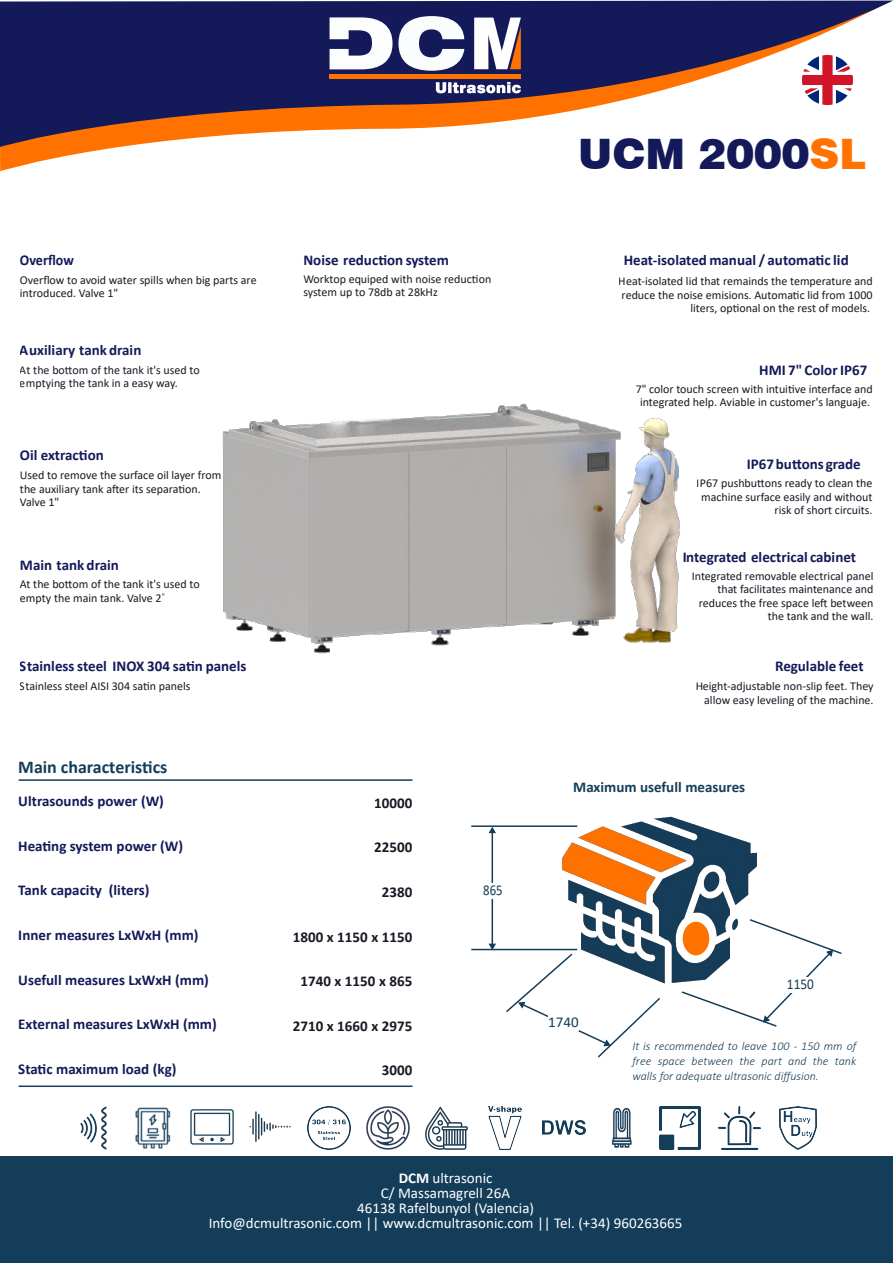
<style>
.page{position:relative;width:893px;height:1263px;background:#fff}
.page>*{position:absolute;margin:0;border:0;box-sizing:border-box;transform-origin:0 0}
.t1{font:900 42px "Swiss 721 BT";color:#141a59}
.t2{font:700 18px "Calibri";color:#143d59}
.t3{font:700 15px "Calibri";color:#141a59}
.t4{font:15px/15px "Calibri";color:#fff;text-align:center}
.t5{font:700 15px "Calibri";letter-spacing:.005em;color:#171a23}
.t6{font:700 15px "Calibri";color:#143d59}
.t7{font:700 15px "Calibri";color:#141a59;scale:.94 1}
.t8{font:15px "Calibri";letter-spacing:.005em;color:#143d59;scale:.88 1}
.t9{font:15px "Calibri";letter-spacing:.005em;color:#143d59}
.t10{font:15px "Calibri";letter-spacing:.005em;color:#143d59;scale:.85 1}
.t11{font:12px/13.5px "Calibri";color:#171a23}
.t12{font:italic 300 12px/15px "Calibri";letter-spacing:.005em;color:#143d59;text-align:justify}
.s1{color:#ff7200}
.s2{font-weight:700}
</style>
<div class="page">
<svg style="left:0;top:147px;width:119px;height:24px"></svg>
<svg style="left:0;top:1px;width:892px;height:146px;fill:#141a59"></svg>
<svg style="left:330px;top:17px;width:62px;height:52px"></svg>
<svg style="left:398px;top:16px;width:66px;height:55px"></svg>
<svg style="left:474px;top:18px;width:47px;height:51px"></svg>
<svg style="left:436px;top:82px;width:85px;height:11px"></svg>
<hr style="left:330px;top:74px;width:191px;height:4px;background:#ff7200">
<img style="left:803px;top:56px;width:49px;height:49px">
<div style="left:0;top:1157px;width:893px;height:106px;background:#143d59"></div>
<img style="left:81px;top:1107px;width:26px;height:42px">
<img style="left:191px;top:1109px;width:42px;height:36px">
<img style="left:308px;top:1107px;width:42px;height:42px">
<img style="left:425px;top:1107px;width:42px;height:42px">
<img style="left:135px;top:1107px;width:36px;height:42px">
<img style="left:249px;top:1112px;width:42px;height:30px">
<img style="left:367px;top:1107px;width:42px;height:42px">
<img style="left:488px;top:1107px;width:34px;height:42px">
<img style="left:612px;top:1107px;width:20px;height:41px">
<img style="left:542px;top:1120px;width:43px;height:14px">
<img style="left:718px;top:1107px;width:42px;height:42px">
<img style="left:660px;top:1107px;width:41px;height:42px">
<img style="left:779px;top:1107px;width:38px;height:42px">
<img style="left:222px;top:403px;width:459px;height:251px">
<img style="left:532px;top:816px;width:225px;height:168px">
<svg style="left:506px;top:952px;width:156px;height:106px"></svg>
<hr style="left:471px;top:825px;width:106px;height:2px;background:#143d59">
<hr style="left:471px;top:949px;width:106px;height:1px;background:#143d59">
<hr style="left:492px;top:831px;width:1px;height:115px;background:#143d59">
<svg style="left:489px;top:827px;width:7px;height:6px"></svg>
<svg style="left:489px;top:944px;width:7px;height:5px"></svg>
<svg style="left:680px;top:918px;width:162px;height:109px"></svg>
<div style="left:683px;top:922px;width:26px;height:33px;background:#ff7200;border-radius:50%"></div>
<div style="left:483px;top:883px;width:20px;height:15px;background:#fff"></div>
<div style="left:787px;top:978px;width:27px;height:15px;background:#fff"></div>
<div style="left:548px;top:1016px;width:31px;height:15px;background:#fff"></div>
<hr style="left:19px;top:779px;width:393px;height:2px;background:#143d59">
<hr style="left:19px;top:1085px;width:393px;height:2px;background:#143d59">
<p class="t7" style="left:20px;top:254px;width:59px">Overflow</p>
<p class="t11" style="left:20px;top:274px;width:238px">Overflow to avoid water spills when big parts are introduced. Valve 1"</p>
<p class="t3" style="left:20px;top:343px;width:123px">Auxiliary tank drain</p>
<p class="t11" style="left:20px;top:364px;width:181px">At the bottom of the tank it's used to emptying the tank in a easy way.</p>
<p class="t3" style="left:20px;top:449px;width:85px">Oil extraction</p>
<p class="t11" style="left:20px;top:469px;width:203px">Used to remove the surface oil layer from the auxiliary tank after its separation.<br>Valve 1"</p>
<p class="t3" style="left:20px;top:559px;width:100px">Main tank drain</p>
<p class="t11" style="left:20px;top:579px;width:181px">At the bottom of the tank it's used to empty the main tank. Valve 2<sup>"</sup></p>
<p class="t3" style="left:20px;top:660px;width:228px">Stainless steel INOX 304 satin panels</p>
<p class="t11" style="left:20px;top:680px;width:172px">Stainless steel AISI 304 satin panels</p>
<h2 class="t2" style="left:18px;top:759px;width:151px">Main characteristics</h2>
<p class="t3" style="left:303px;top:254px;width:147px">Noise reduction system</p>
<p class="t11" style="left:303px;top:273px;width:189px">Worktop equiped with noise reduction system up to 78db at 28kHz</p>
<p class="t3" style="left:18px;top:795px;width:147px">Ultrasounds power (W)</p>
<p class="t5" style="left:374px;top:796px;width:40px">10000</p>
<p class="t3" style="left:18px;top:840px;width:166px">Heating system power (W)</p>
<p class="t5" style="left:374px;top:841px;width:40px">22500</p>
<p class="t3" style="left:18px;top:884px;width:133px">Tank capacity (liters)</p>
<p class="t5" style="left:382px;top:886px;width:32px">2380</p>
<p class="t3" style="left:18px;top:929px;width:182px">Inner measures LxWxH (mm)</p>
<p class="t5" style="left:293px;top:930px;width:121px">1800 x 1150 x 1150</p>
<p class="t3" style="left:18px;top:973px;width:192px">Usefull measures LxWxH (mm)</p>
<p class="t5" style="left:301px;top:975px;width:113px">1740 x 1150 x 865</p>
<p class="t3" style="left:18px;top:1018px;width:200px">External measures LxWxH (mm)</p>
<p class="t5" style="left:293px;top:1019px;width:121px">2710 x 1660 x 2975</p>
<p class="t3" style="left:18px;top:1062px;width:160px">Static maximum load (kg)</p>
<p class="t5" style="left:382px;top:1064px;width:32px">3000</p>
<p class="t10" style="left:483px;top:883px;width:24px">865</p>
<h1 class="t1" style="left:578px;top:128px;width:289px">UCM 2000<span class="s1">SL</span></h1>
<p class="t3" style="left:624px;top:254px;width:226px">Heat‐isolated manual / automatic lid</p>
<p class="t11" style="left:619px;top:275px;width:255px;text-align:right">Heat‐isolated lid that remainds the temperature and reduce the noise emisions. Automatic lid from 1000 liters, optional on the rest of models.</p>
<p class="t3" style="left:759px;top:363px;width:109px">HMI 7" ColorIP67</p>
<p class="t11" style="left:636px;top:383px;width:239px;text-align:center">7" color touch screen with intuitive interface and integrated help. Aviable in customer's languaje.</p>
<p class="t3" style="left:747px;top:458px;width:116px">IP67buttonsgrade</p>
<p class="t11" style="left:697px;top:477px;width:177px;text-align:right">IP67 pushbuttons ready to clean the machine surface easily and without risk of short circuits.</p>
<p class="t3" style="left:682px;top:550px;width:175px">Integrated electrical cabinet</p>
<p class="t11" style="left:692px;top:570px;width:183px;text-align:right">Integrated removable electrical panel that facilitates maintenance and reduces the free space left between the tank and the wall.</p>
<p class="t3" style="left:775px;top:660px;width:90px">Regulable feet</p>
<p class="t11" style="left:695px;top:680px;width:180px;text-align:right">Height‐adjustable non‐slip feet. They allow easy leveling of the machine.</p>
<p class="t6" style="left:573px;top:781px;width:173px">Maximum usefull measures</p>
<p class="t9" style="left:548px;top:1016px;width:32px">1740</p>
<p class="t8" style="left:787px;top:978px;width:32px">1150</p>
<p class="t12" style="left:632px;top:1039px;width:225px">It is recommended to leave 100 ‐ 150 mm of free space between the part and the tank walls for adequate ultrasonic diffusion.</p>
<p class="t4" style="left:209px;top:1172px;width:475px"><span class="s2">DCM</span> ultrasonic<br>C/ Massamagrell 26A<br>46138 Rafelbunyol (Valencia)<br>Info@dcmultrasonic.com || www.dcmultrasonic.com || Tel. (+34) 960263665</p>
</div>
